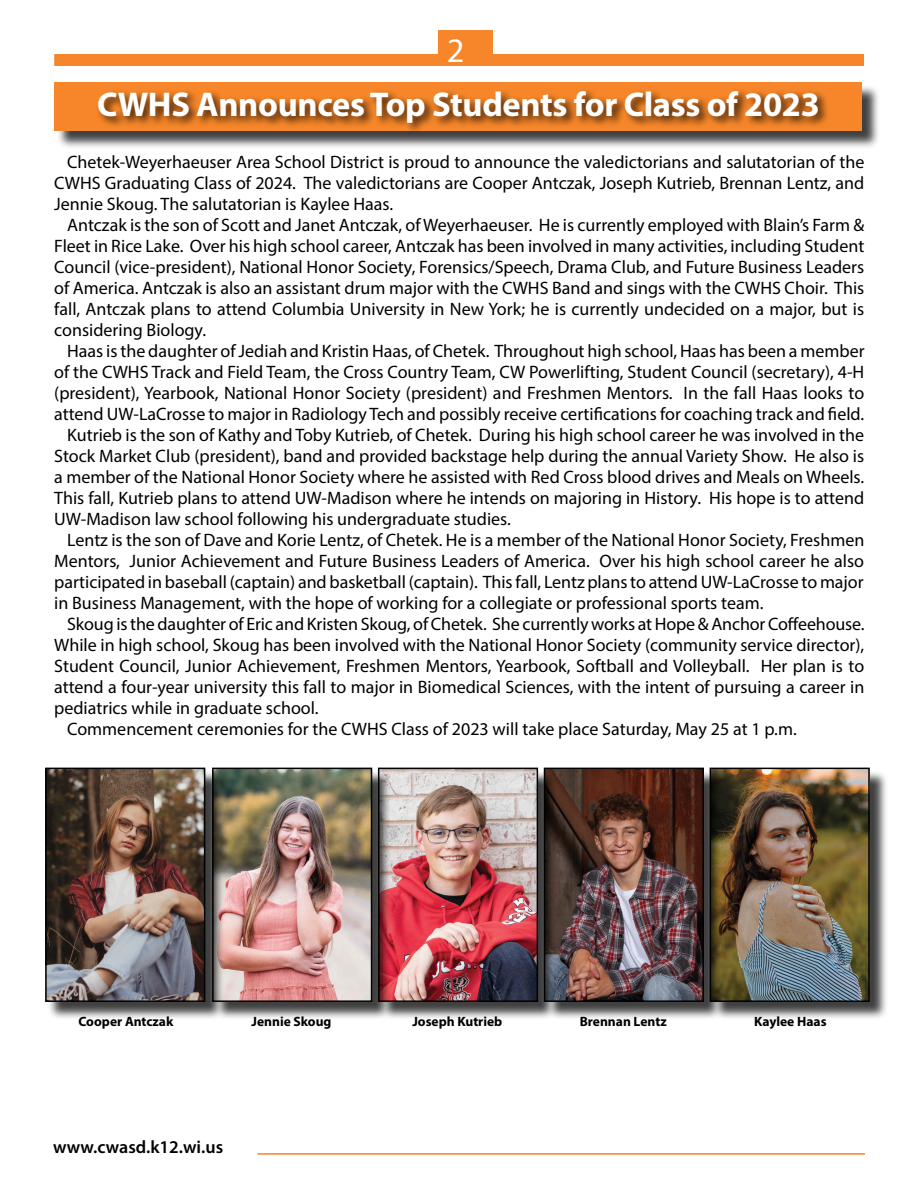
<style>
.page{position:relative;width:918px;height:1188px;background:#fff}
.page>*{position:absolute;margin:0;border:0;box-sizing:border-box;transform-origin:0 0}
.t1{font:700 34.5px "Myriad Pro";letter-spacing:-.01em;color:#fff}
.t2{font:34.5px "Myriad Pro";color:#fff}
.t3{font:18px/21px "Myriad Pro";color:#000;text-align:justify}
.t4{font:600 18px "Myriad Pro";color:#000}
.t5{font:700 13.5px "Myriad Pro";color:#000}
</style>
<div class="page">
<hr style="left:257px;top:1153px;width:608px;height:2px;background:#f68629">
<div style="left:54px;top:54px;width:810px;height:12px;background:#f68629"></div>
<div style="left:438px;top:30px;width:54px;height:35px;background:#f68629"></div>
<div style="left:56px;top:85px;width:825px;height:64px;background:#000;opacity:.75"></div>
<div style="left:54px;top:82px;width:808px;height:49px;background:#f68629"></div>
<div style="left:96px;top:88px;width:734px;height:47px;background:#000;opacity:.75"></div>
<div style="left:712px;top:770px;width:176px;height:251px;background:#000;opacity:.75"></div>
<img style="left:722px;top:770px;width:146px;height:230px">
<div style="left:710px;top:768px;width:160px;height:234px;border:1px solid #000"></div>
<div style="left:546px;top:770px;width:176px;height:251px;background:#000;opacity:.75"></div>
<img style="left:557px;top:770px;width:145px;height:230px">
<div style="left:544px;top:768px;width:160px;height:234px;border:1px solid #000"></div>
<div style="left:380px;top:770px;width:177px;height:251px;background:#000;opacity:.75"></div>
<img style="left:391px;top:770px;width:145px;height:230px">
<div style="left:378px;top:768px;width:160px;height:234px;border:1px solid #000"></div>
<div style="left:214px;top:770px;width:177px;height:251px;background:#000;opacity:.75"></div>
<img style="left:224px;top:770px;width:146px;height:230px">
<div style="left:212px;top:768px;width:160px;height:234px;border:1px solid #000"></div>
<div style="left:47px;top:770px;width:177px;height:251px;background:#000;opacity:.75"></div>
<img style="left:47px;top:770px;width:156px;height:230px">
<div style="left:45px;top:768px;width:160px;height:234px;border:1px solid #000"></div>
<h1 class="t2" style="left:447px;top:29px;width:19px">2</h1>
<h1 class="t1" style="left:97px;top:82px;width:724px">CWHS Announces Top Students for Class of 2023</h1>
<p class="t3" style="left:54px;top:151px;width:812px;text-indent:13px">Chetek-Weyerhaeuser Area School District is proud to announce the valedictorians and salutatorian of the CWHS Graduating Class of 2024. The valedictorians are Cooper Antczak, Joseph Kutrieb, Brennan Lentz, and Jennie Skoug. The salutatorian is Kaylee Haas.</p>
<p class="t3" style="left:54px;top:214px;width:812px;text-indent:13px">Antczak is the son of Scott and Janet Antczak, of Weyerhaeuser. He is currently employed with Blain’s Farm &amp; Fleet in Rice Lake. Over his high school career, Antczak has been involved in many activities, including Student Council (vice-president), National Honor Society, Forensics/Speech, Drama Club, and Future Business Leaders of America. Antczak is also an assistant drum major with the CWHS Band and sings with the CWHS Choir. This fall, Antczak plans to attend Columbia University in New York; he is currently undecided on a major, but is considering Biology.</p>
<p class="t3" style="left:67px;top:340px;width:799px">Haas is the daughter of Jediah and Kristin Haas, of Chetek. Throughout high school, Haas has been a member</p>
<p class="t3" style="left:54px;top:361px;width:812px">of the CWHS Track and Field Team, the Cross Country Team, CW Powerlifting, Student Council (secretary), 4-H</p>
<p class="t3" style="left:54px;top:382px;width:812px">(president), Yearbook, National Honor Society (president) and Freshmen Mentors. In the fall Haas looks to</p>
<p class="t3" style="left:54px;top:403px;width:812px">attend UW-LaCrosse to major in Radiology Tech and possibly receive certifications for coaching track and field.</p>
<p class="t3" style="left:67px;top:424px;width:799px">Kutrieb is the son of Kathy and Toby Kutrieb, of Chetek. During his high school career he was involved in the</p>
<p class="t3" style="left:54px;top:445px;width:812px">Stock Market Club (president), band and provided backstage help during the annual Variety Show. He also is</p>
<p class="t3" style="left:54px;top:467px;width:812px">a member of the National Honor Society where he assisted with Red Cross blood drives and Meals on Wheels.</p>
<p class="t3" style="left:54px;top:488px;width:812px">This fall, Kutrieb plans to attend UW-Madison where he intends on majoring in History. His hope is to attend</p>
<p class="t3" style="left:54px;top:509px;width:458px">UW-Madison law school following his undergraduate studies.</p>
<p class="t3" style="left:67px;top:530px;width:799px">Lentz is the son of Dave and Korie Lentz, of Chetek. He is a member of the National Honor Society, Freshmen</p>
<p class="t3" style="left:54px;top:551px;width:811px">Mentors, Junior Achievement and Future Business Leaders of America. Over his high school career he also</p>
<p class="t3" style="left:54px;top:572px;width:811px">participated in baseball (captain) and basketball (captain). This fall, Lentz plans to attend UW-LaCrosse to major</p>
<p class="t3" style="left:54px;top:593px;width:711px">in Business Management, with the hope of working for a collegiate or professional sports team.</p>
<p class="t3" style="left:67px;top:614px;width:799px">Skoug is the daughter of Eric and Kristen Skoug, of Chetek. She currently works at Hope &amp; Anchor Coffeehouse.</p>
<p class="t3" style="left:54px;top:635px;width:812px">While in high school, Skoug has been involved with the National Honor Society (community service director),</p>
<p class="t3" style="left:54px;top:656px;width:812px">Student Council, Junior Achievement, Freshmen Mentors, Yearbook, Softball and Volleyball. Her plan is to</p>
<p class="t3" style="left:54px;top:677px;width:812px">attend a four-year university this fall to major in Biomedical Sciences, with the intent of pursuing a career in</p>
<p class="t3" style="left:54px;top:698px;width:266px">pediatrics while in graduate school.</p>
<p class="t3" style="left:67px;top:719px;width:731px">Commencement ceremonies for the CWHS Class of 2023 will take place Saturday, May 25 at 1 p.m.</p>
<p class="t5" style="left:79px;top:1012px;width:96px">Cooper Antczak</p>
<p class="t5" style="left:252px;top:1012px;width:81px">Jennie Skoug</p>
<p class="t5" style="left:412px;top:1013px;width:91px">Joseph Kutrieb</p>
<p class="t5" style="left:580px;top:1013px;width:88px">Brennan Lentz</p>
<p class="t5" style="left:754px;top:1013px;width:74px">Kaylee Haas</p>
<p class="t4" style="left:53px;top:1135px;width:172px">www.cwasd.k12.wi.us</p>
</div>
